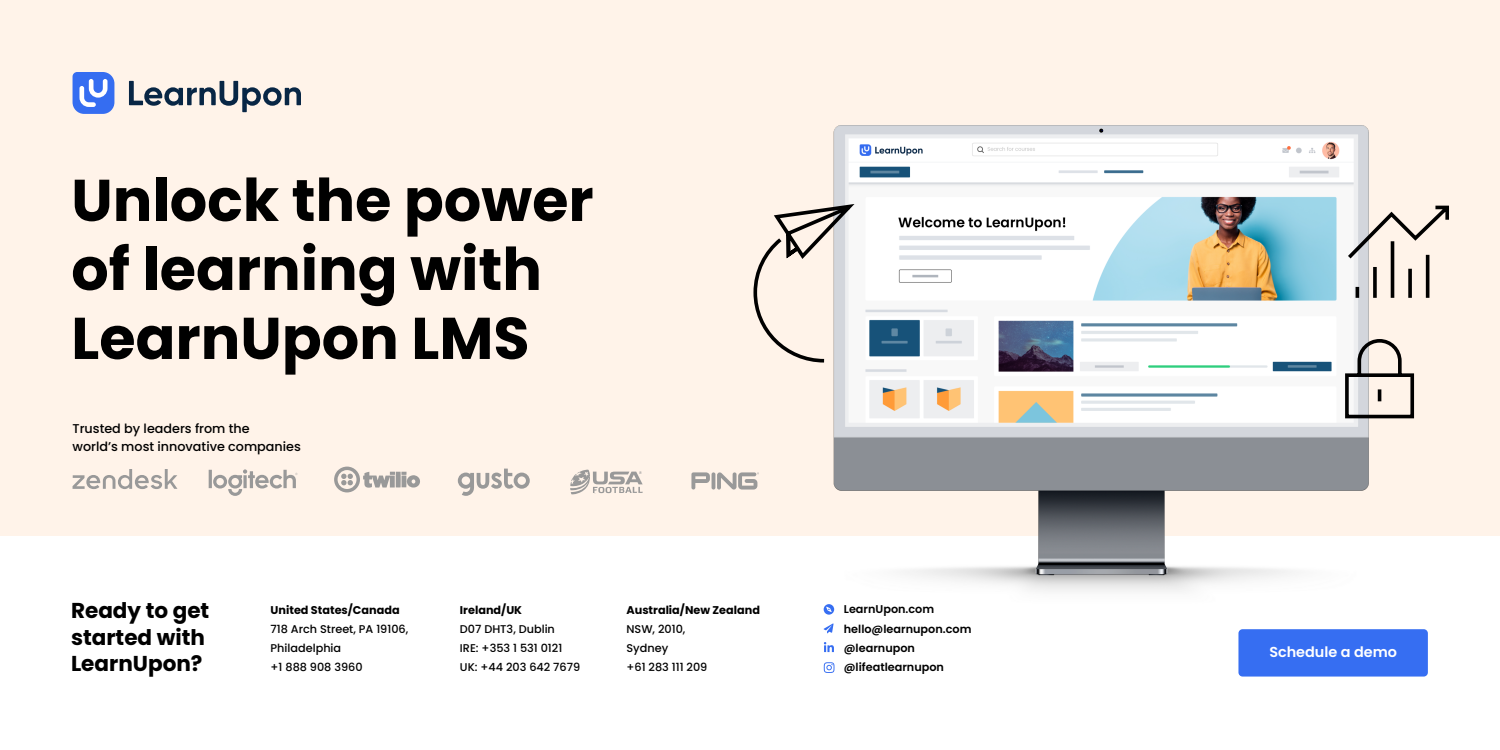
<style>
.page{position:relative;width:1500px;height:750px;background:#fff}
.page>*{position:absolute;margin:0;border:0;box-sizing:border-box;transform-origin:0 0}
.t1{font:700 58.8px/69px "Poppins";color:#000}
.t2{font:700 21.52px/26.4px "Poppins";color:#000}
.t3{font:600 14.4px "Poppins";color:#fff}
.t4{font:500 12.75px/17.5px "Poppins";color:#000}
.t5{font:500 11.25px/19px "Poppins";color:#000}
.t6{font:600 11.25px "Poppins";color:#000}
.t7{font:700 11.25px "Poppins";color:#000}
</style>
<div class="page">
<div style="left:0;top:0;width:1500px;height:536px;background:#fff3e9"></div>
<svg style="left:129px;top:81px;width:172px;height:31px"></svg>
<svg style="left:73px;top:72px;width:41px;height:42px"></svg>
<svg style="left:73px;top:469px;width:104px;height:20px"></svg>
<svg style="left:209px;top:469px;width:88px;height:27px"></svg>
<svg style="left:334px;top:467px;width:86px;height:25px"></svg>
<svg style="left:458px;top:469px;width:72px;height:27px"></svg>
<svg style="left:570px;top:470px;width:73px;height:24px"></svg>
<svg style="left:691px;top:472px;width:68px;height:18px"></svg>
<img style="left:823px;top:125px;width:546px;height:486px">
<svg style="left:1343px;top:337px;width:72px;height:83px"></svg>
<svg style="left:753px;top:201px;width:102px;height:163px"></svg>
<svg style="left:1344px;top:202px;width:105px;height:99px"></svg>
<div style="left:1238px;top:629px;width:190px;height:48px;background:#366ef2;border-radius:4px"></div>
<svg style="left:824px;top:662px;width:10px;height:11px"></svg>
<svg style="left:824px;top:642px;width:10px;height:10px"></svg>
<svg style="left:824px;top:623px;width:10px;height:10px"></svg>
<svg style="left:824px;top:604px;width:10px;height:11px"></svg>
<h1 class="t1" style="left:71px;top:166px;width:524px">Unlock the power of learning with<br>LearnUpon LMS</h1>
<p class="t4" style="left:73px;top:420px;width:230px">Trusted by leaders from the<br>world’s most innovative companies</p>
<h2 class="t2" style="left:71px;top:598px;width:140px">Ready to get started with<br>LearnUpon?</h2>
<p class="t7" style="left:271px;top:604px;width:131px">United States/Canada</p>
<p class="t5" style="left:271px;top:620px;width:139px">718 Arch Street, PA 19106,<br>Philadelphia<br>+1 888 908 3960</p>
<p class="t7" style="left:460px;top:604px;width:64px">Ireland/UK</p>
<p class="t5" style="left:460px;top:620px;width:122px">D07 DHT3, Dublin<br>IRE: +353 1 531 0121<br>UK: +44 203 642 7679</p>
<p class="t7" style="left:626px;top:604px;width:135px">Australia/New Zealand</p>
<p class="t5" style="left:626px;top:620px;width:82px">NSW, 2010,<br>Sydney<br>+61 283 111 209</p>
<p class="t6" style="left:844px;top:603px;width:92px">LearnUpon.com</p>
<p class="t6" style="left:844px;top:623px;width:129px">hello@learnupon.com</p>
<p class="t6" style="left:844px;top:641px;width:73px">@learnupon</p>
<p class="t6" style="left:844px;top:661px;width:102px">@lifeatlearnupon</p>
<p class="t3" style="left:1269px;top:643px;width:129px">Schedule a demo</p>
</div>
